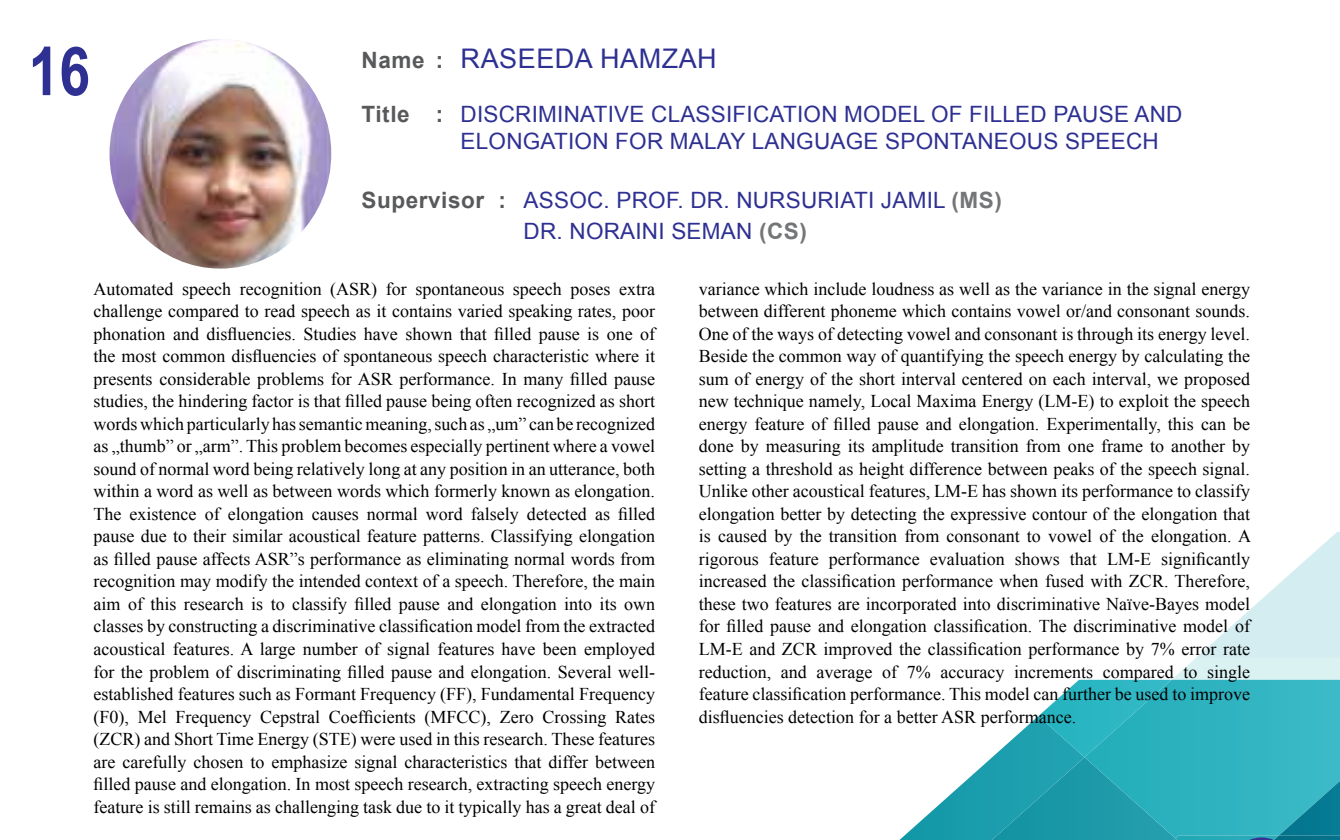
<style>
.page{position:relative;width:1340px;height:840px;background:#fff}
.page>*{position:absolute;margin:0;border:0;box-sizing:border-box;transform-origin:0 0}
.t1{font:700 67.5px "Arial";color:#2e3092;scale:.82 1}
.t2{font:27px "Arial";letter-spacing:.02em;color:#2e3092}
.t3{font:22.5px/27px "Arial";letter-spacing:.01em;color:#2e3092}
.t4{font:18px/22.5px "Times New Roman";color:#000;text-align:justify}
.s1{font-weight:700;font-size:22.5px;color:#58595b}
.s2{font-weight:700;color:#58595b}
.s3{font-weight:700;color:#737577}
</style>
<div class="page">
<svg style="left:899px;top:795px;width:51px;height:45px"></svg>
<svg style="left:950px;top:532px;width:389px;height:308px"></svg>
<img style="left:109px;top:39px;width:222px;height:230px">
<h1 class="t1" style="left:29px;top:27px;width:77px">16</h1>
<h2 class="t2" style="left:361px;top:41px;width:357px"><span class="s1">Name :</span> RASEEDA HAMZAH</h2>
<p class="t3" style="left:460px;top:101px;width:723px;text-indent:-99px"><span class="s2">Title :</span> DISCRIMINATIVE CLASSIFICATION MODEL OF FILLED PAUSE AND<br>ELONGATION FOR MALAY LANGUAGE SPONTANEOUS SPEECH</p>
<p class="t3" style="left:523px;top:184px;width:480px;line-height:31.5px;text-indent:-162px"><span class="s2">Supervisor :</span> ASSOC. PROF. DR. NURSURIATI JAMIL <span class="s3">(MS)<br></span>DR. NORAINI SEMAN <span class="s3">(CS)</span></p>
<p class="t4" style="left:94px;top:277px;width:563px">Automated speech recognition (ASR) for spontaneous speech poses extra challenge compared to read speech as it contains varied speaking rates, poor phonation and disfluencies. Studies have shown that filled pause is one of the most common disfluencies of spontaneous speech characteristic where it presents considerable problems for ASR performance. In many filled pause studies, the hindering factor is that filled pause being often recognized as short words which particularly has semantic meaning, such as „um” can be recognized as „thumb” or „arm”. This problem becomes especially pertinent where a vowel sound of normal word being relatively long at any position in an utterance, both within a word as well as between words which formerly known as elongation.<br>The existence of elongation causes normal word falsely detected as filled pause due to their similar acoustical feature patterns. Classifying elongation as filled pause affects ASR”s performance as eliminating normal words from recognition may modify the intended context of a speech. Therefore, the main aim of this research is to classify filled pause and elongation into its own classes by constructing a discriminative classification model from the extracted acoustical features. A large number of signal features have been employed for the problem of discriminating filled pause and elongation. Several well&shy;established features such as Formant Frequency (FF), Fundamental Frequency (F0), Mel Frequency Cepstral Coefficients (MFCC), Zero Crossing Rates (ZCR) and Short Time Energy (STE) were used in this research. These features are carefully chosen to emphasize signal characteristics that differ between filled pause and elongation. In most speech research, extracting speech energy feature is still remains as challenging task due to it typically has a great deal of</p>
<p class="t4" style="left:698px;top:277px;width:554px">variance which include loudness as well as the variance in the signal energy between different phoneme which contains vowel or/and consonant sounds.<br>One of the ways of detecting vowel and consonant is through its energy level.<br>Beside the common way of quantifying the speech energy by calculating the sum of energy of the short interval centered on each interval, we proposed new technique namely, Local Maxima Energy (LM-E) to exploit the speech energy feature of filled pause and elongation. Experimentally, this can be done by measuring its amplitude transition from one frame to another by setting a threshold as height difference between peaks of the speech signal.<br>Unlike other acoustical features, LM-E has shown its performance to classify elongation better by detecting the expressive contour of the elongation that is caused by the transition from consonant to vowel of the elongation. A rigorous feature performance evaluation shows that LM-E significantly increased the classification performance when fused with ZCR. Therefore, these two features are incorporated into discriminative Naïve-Bayes model for filled pause and elongation classification. The discriminative model of LM-E and ZCR improved the classification performance by 7% error rate reduction, and average of 7% accuracy increments compared to single feature classification performance. This model can further be used to improve disfluencies detection for a better ASR performance.</p>
</div>
